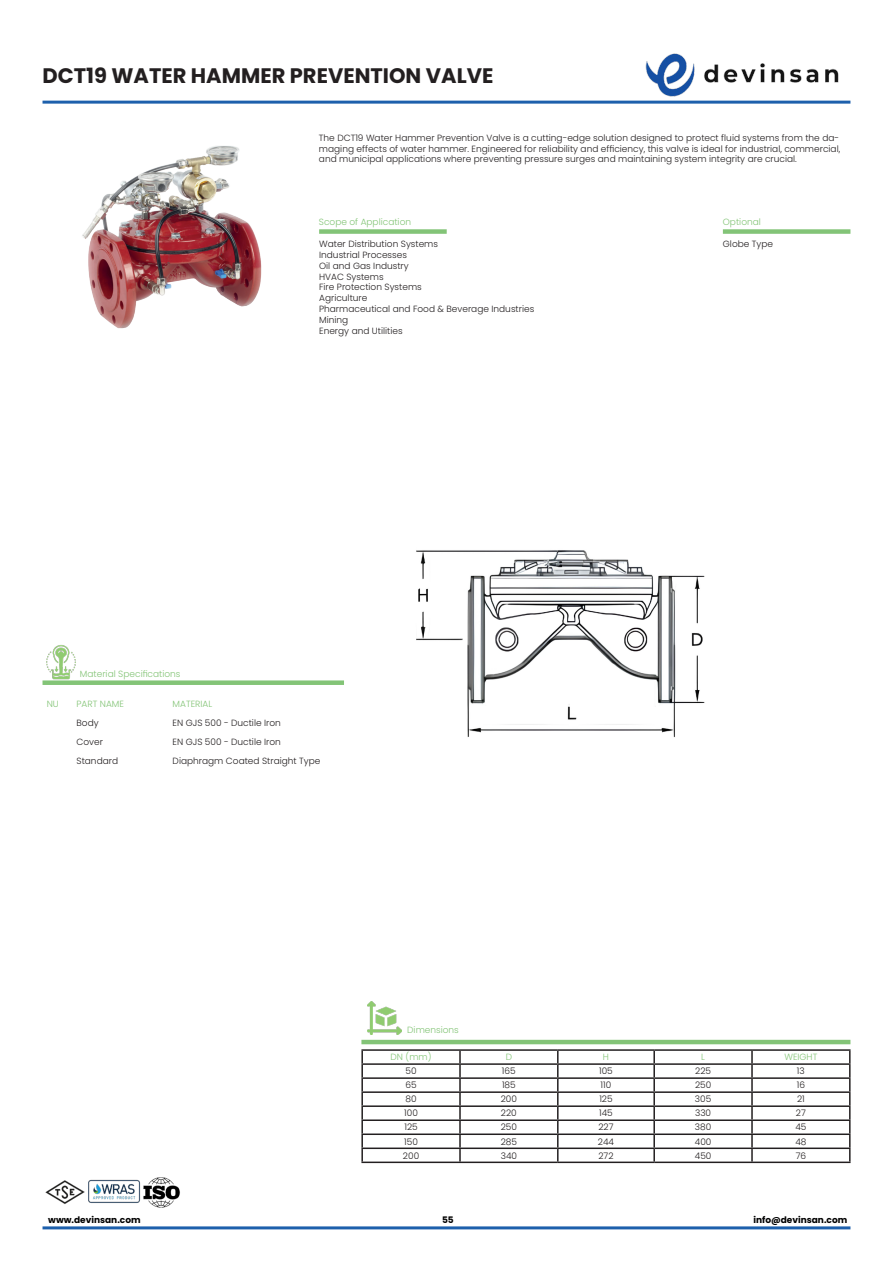
<style>
.page{position:relative;width:893px;height:1263px;background:#fff}
.page>*{position:absolute;margin:0;border:0;box-sizing:border-box;transform-origin:0 0}
.t1{font:700 21px "Poppins";color:#231f20}
.t2{font:300 9px/10.5px "Poppins";color:#231f20}
.t3{font:300 9px "Poppins";color:#83c476}
.t4{font:700 9px "Poppins";color:#000001}
</style>
<div class="page">
<img style="left:639px;top:53px;width:212px;height:51px">
<img style="left:45px;top:1180px;width:40px;height:24px">
<img style="left:88px;top:1179px;width:52px;height:24px">
<img style="left:140px;top:1177px;width:40px;height:30px">
<div style="left:42px;top:105px;width:277px;height:300px;background:#fff;opacity:.75"></div>
<hr style="left:361px;top:1049px;width:99px;height:2px;background:#231f20">
<hr style="left:460px;top:1049px;width:98px;height:2px;background:#231f20">
<hr style="left:558px;top:1049px;width:96px;height:2px;background:#231f20">
<hr style="left:654px;top:1049px;width:98px;height:2px;background:#231f20">
<hr style="left:752px;top:1049px;width:99px;height:2px;background:#231f20">
<hr style="left:361px;top:1063px;width:99px;height:2px;background:#231f20">
<hr style="left:460px;top:1063px;width:98px;height:2px;background:#231f20">
<hr style="left:558px;top:1063px;width:96px;height:2px;background:#231f20">
<hr style="left:654px;top:1063px;width:98px;height:2px;background:#231f20">
<hr style="left:752px;top:1063px;width:99px;height:2px;background:#231f20">
<hr style="left:361px;top:1077px;width:99px;height:2px;background:#231f20">
<hr style="left:460px;top:1077px;width:98px;height:2px;background:#231f20">
<hr style="left:558px;top:1077px;width:96px;height:2px;background:#231f20">
<hr style="left:654px;top:1077px;width:98px;height:2px;background:#231f20">
<hr style="left:752px;top:1077px;width:99px;height:2px;background:#231f20">
<hr style="left:361px;top:1091px;width:99px;height:2px;background:#231f20">
<hr style="left:460px;top:1091px;width:98px;height:2px;background:#231f20">
<hr style="left:558px;top:1091px;width:96px;height:2px;background:#231f20">
<hr style="left:654px;top:1091px;width:98px;height:2px;background:#231f20">
<hr style="left:752px;top:1091px;width:99px;height:2px;background:#231f20">
<hr style="left:361px;top:1105px;width:99px;height:2px;background:#231f20">
<hr style="left:460px;top:1105px;width:98px;height:2px;background:#231f20">
<hr style="left:558px;top:1105px;width:96px;height:2px;background:#231f20">
<hr style="left:654px;top:1105px;width:98px;height:2px;background:#231f20">
<hr style="left:752px;top:1105px;width:99px;height:2px;background:#231f20">
<hr style="left:361px;top:1119px;width:99px;height:2px;background:#231f20">
<hr style="left:460px;top:1119px;width:98px;height:2px;background:#231f20">
<hr style="left:558px;top:1119px;width:96px;height:2px;background:#231f20">
<hr style="left:654px;top:1119px;width:98px;height:2px;background:#231f20">
<hr style="left:752px;top:1119px;width:99px;height:2px;background:#231f20">
<hr style="left:361px;top:1133px;width:99px;height:2px;background:#231f20">
<hr style="left:460px;top:1133px;width:98px;height:2px;background:#231f20">
<hr style="left:558px;top:1133px;width:96px;height:2px;background:#231f20">
<hr style="left:654px;top:1133px;width:98px;height:2px;background:#231f20">
<hr style="left:752px;top:1133px;width:99px;height:2px;background:#231f20">
<hr style="left:361px;top:1147px;width:99px;height:2px;background:#231f20">
<svg style="left:361px;top:1051px;width:2px;height:110px"></svg>
<hr style="left:460px;top:1147px;width:98px;height:2px;background:#231f20">
<svg style="left:459px;top:1051px;width:2px;height:110px"></svg>
<hr style="left:558px;top:1147px;width:96px;height:2px;background:#231f20">
<svg style="left:557px;top:1051px;width:2px;height:110px"></svg>
<hr style="left:654px;top:1147px;width:98px;height:2px;background:#231f20">
<svg style="left:653px;top:1051px;width:2px;height:110px"></svg>
<hr style="left:752px;top:1147px;width:99px;height:2px;background:#231f20">
<svg style="left:751px;top:1051px;width:2px;height:110px"></svg>
<svg style="left:849px;top:1051px;width:2px;height:110px"></svg>
<hr style="left:361px;top:1161px;width:99px;height:2px;background:#231f20">
<hr style="left:460px;top:1161px;width:98px;height:2px;background:#231f20">
<hr style="left:558px;top:1161px;width:96px;height:2px;background:#231f20">
<hr style="left:654px;top:1161px;width:98px;height:2px;background:#231f20">
<hr style="left:752px;top:1161px;width:99px;height:2px;background:#231f20">
<div style="left:43px;top:680px;width:301px;height:5px;background:#83c477"></div>
<hr style="left:361px;top:1040px;width:489px;height:4px;background:#83c477">
<img style="left:42px;top:645px;width:46px;height:40px">
<img style="left:368px;top:1001px;width:33px;height:34px">
<div style="left:319px;top:229px;width:128px;height:5px;background:#83c477"></div>
<div style="left:723px;top:229px;width:127px;height:5px;background:#83c477"></div>
<hr style="left:43px;top:1226px;width:807px;height:3px;background:#1d60ac">
<hr style="left:43px;top:101px;width:807px;height:3px;background:#1d60ac">
<img style="left:416px;top:550px;width:289px;height:188px">
<p class="t1" style="left:43px;top:63px;width:452px">DCT19 WATER HAMMER PREVENTION VALVE</p>
<p class="t2" style="left:319px;top:133px;width:523px">The DCT19 Water Hammer Prevention Valve is a cutting-edge solution designed to protect fluid systems from the da&shy;maging effects of water hammer. Engineered for reliability and efficiency, this valve is ideal for industrial, commercial, and municipal applications where preventing pressure surges and maintaining system integrity are crucial.</p>
<p class="t3" style="left:80px;top:669px;width:102px">Material Specifications</p>
<p class="t3" style="left:319px;top:217px;width:94px">Scope of Application</p>
<p class="t3" style="left:723px;top:217px;width:40px">Optional</p>
<p class="t2" style="left:319px;top:239px;width:120px">Water Distribution Systems</p>
<p class="t2" style="left:319px;top:250px;width:89px">Industrial Processes</p>
<p class="t2" style="left:319px;top:260px;width:91px">Oil and Gas Industry</p>
<p class="t2" style="left:319px;top:271px;width:66px">HVAC Systems</p>
<p class="t2" style="left:319px;top:282px;width:104px">Fire Protection Systems</p>
<p class="t2" style="left:319px;top:293px;width:50px">Agriculture</p>
<p class="t2" style="left:319px;top:304px;width:217px">Pharmaceutical and Food &amp; Beverage Industries</p>
<p class="t2" style="left:319px;top:314px;width:31px">Mining</p>
<p class="t2" style="left:319px;top:325px;width:85px">Energy and Utilities</p>
<p class="t2" style="left:723px;top:239px;width:52px">Globe Type</p>
<p class="t3" style="left:47px;top:698px;width:14px">NU</p>
<p class="t3" style="left:77px;top:698px;width:49px">PART NAME</p>
<p class="t3" style="left:173px;top:698px;width:41px">MATERIAL</p>
<p class="t2" style="left:77px;top:717px;width:24px">Body</p>
<p class="t2" style="left:173px;top:717px;width:110px">EN GJS 500 - Ductile Iron</p>
<p class="t2" style="left:77px;top:736px;width:28px">Cover</p>
<p class="t2" style="left:173px;top:736px;width:110px">EN GJS 500 - Ductile Iron</p>
<p class="t2" style="left:77px;top:756px;width:43px">Standard</p>
<p class="t2" style="left:173px;top:756px;width:149px">Diaphragm Coated Straight Type</p>
<p class="t3" style="left:407px;top:1025px;width:53px">Dimensions</p>
<p class="t3" style="left:391px;top:1052px;width:42px">DN (mm)</p>
<p class="t3" style="left:506px;top:1052px;width:8px">D</p>
<p class="t3" style="left:603px;top:1052px;width:8px">H</p>
<p class="t3" style="left:701px;top:1052px;width:5px">L</p>
<p class="t3" style="left:784px;top:1052px;width:35px">WEIGHT</p>
<p class="t2" style="left:406px;top:1066px;width:13px">50</p>
<p class="t2" style="left:502px;top:1066px;width:15px">165</p>
<p class="t2" style="left:599px;top:1066px;width:15px">105</p>
<p class="t2" style="left:695px;top:1066px;width:17px">225</p>
<p class="t2" style="left:797px;top:1066px;width:9px">13</p>
<p class="t2" style="left:405px;top:1080px;width:13px">65</p>
<p class="t2" style="left:502px;top:1080px;width:15px">185</p>
<p class="t2" style="left:601px;top:1080px;width:12px">110</p>
<p class="t2" style="left:695px;top:1080px;width:18px">250</p>
<p class="t2" style="left:797px;top:1080px;width:10px">16</p>
<p class="t2" style="left:405px;top:1094px;width:13px">80</p>
<p class="t2" style="left:501px;top:1094px;width:18px">200</p>
<p class="t2" style="left:599px;top:1094px;width:15px">125</p>
<p class="t2" style="left:695px;top:1094px;width:18px">305</p>
<p class="t2" style="left:797px;top:1094px;width:9px">21</p>
<p class="t2" style="left:404px;top:1108px;width:15px">100</p>
<p class="t2" style="left:501px;top:1108px;width:17px">220</p>
<p class="t2" style="left:599px;top:1108px;width:15px">145</p>
<p class="t2" style="left:695px;top:1108px;width:18px">330</p>
<p class="t2" style="left:796px;top:1108px;width:11px">27</p>
<p class="t2" style="left:404px;top:1122px;width:15px">125</p>
<p class="t2" style="left:501px;top:1122px;width:18px">250</p>
<p class="t2" style="left:598px;top:1122px;width:17px">227</p>
<p class="t2" style="left:695px;top:1122px;width:18px">380</p>
<p class="t2" style="left:795px;top:1122px;width:13px">45</p>
<p class="t2" style="left:404px;top:1136px;width:15px">150</p>
<p class="t2" style="left:501px;top:1136px;width:18px">285</p>
<p class="t2" style="left:598px;top:1136px;width:18px">244</p>
<p class="t2" style="left:695px;top:1136px;width:18px">400</p>
<p class="t2" style="left:795px;top:1136px;width:13px">48</p>
<p class="t2" style="left:403px;top:1150px;width:18px">200</p>
<p class="t2" style="left:501px;top:1150px;width:18px">340</p>
<p class="t2" style="left:598px;top:1150px;width:17px">272</p>
<p class="t2" style="left:695px;top:1150px;width:18px">450</p>
<p class="t2" style="left:796px;top:1150px;width:12px">76</p>
<p class="t4" style="left:48px;top:1215px;width:94px">www.devinsan.com</p>
<p class="t4" style="left:442px;top:1215px;width:13px">55</p>
<p class="t4" style="left:753px;top:1215px;width:95px">info@devinsan.com</p>
</div>
